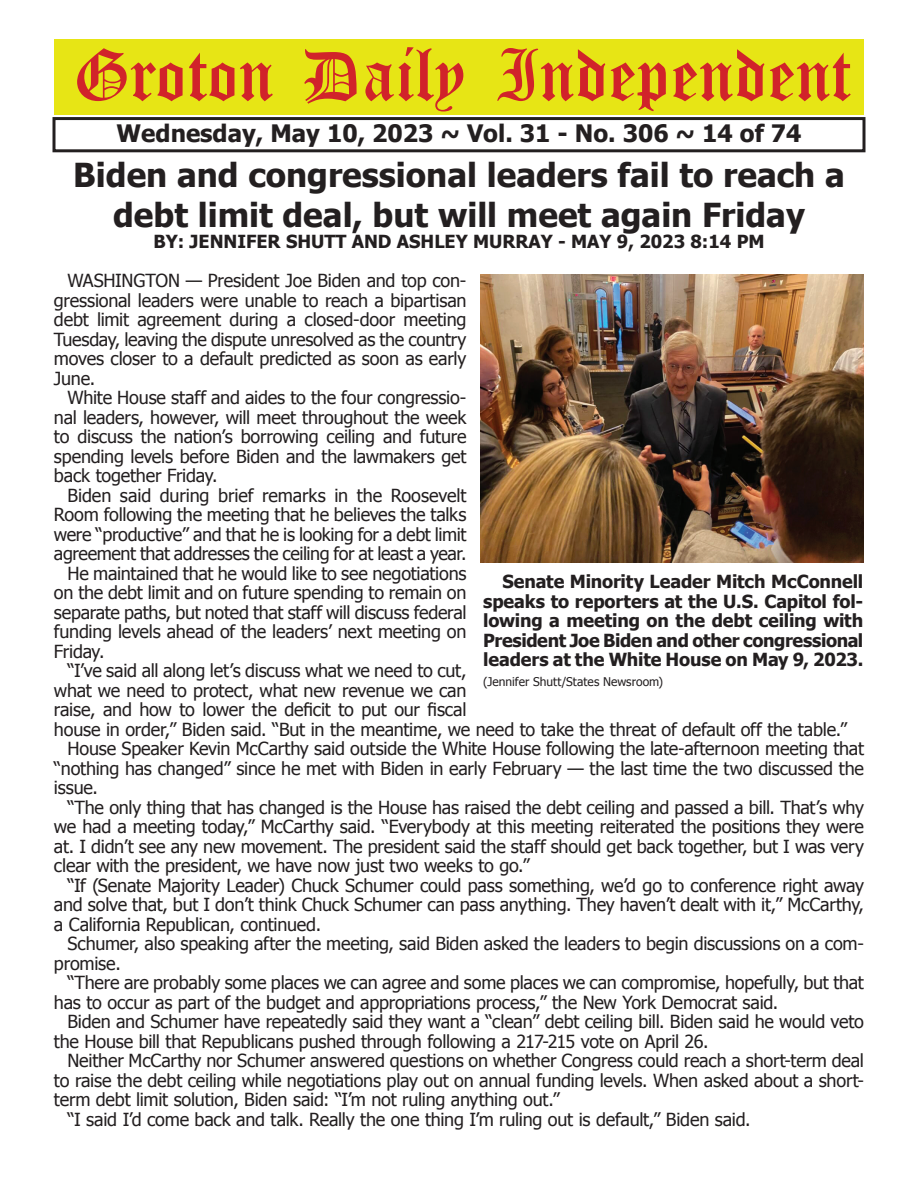
<style>
.page{position:relative;width:918px;height:1188px;background:#fff}
.page>*{position:absolute;margin:0;border:0;box-sizing:border-box;transform-origin:0 0}
.t1{font:54px "Old English Five";color:#d1232a}
.t2{font:700 33px/39.6px "Tahoma";color:#231f20;text-align:center}
.t3{font:700 24px "Tahoma";color:#231f20}
.t4{font:18px/19.5px "Tahoma";letter-spacing:-.01em;color:#231f20;text-align:justify}
.t5{font:700 18px/19.5px "Tahoma";letter-spacing:-.005em;color:#231f20;text-align:justify}
.t6{font:12px "Tahoma";letter-spacing:.005em;color:#231f20}
</style>
<div class="page">
<div style="left:52px;top:117px;width:814px;height:35px;border:3px solid #231f20"></div>
<div style="left:54px;top:40px;width:810px;height:75px;background:#e7e515"></div>
<img style="left:480px;top:274px;width:384px;height:288px">
<h1 class="t1" style="left:73px;top:50px;width:779px">Groton Daily Independent</h1>
<h3 class="t3" style="left:117px;top:116px;width:686px">Wednesday, May 10, 2023 ~ Vol. 31 - No. 306 ~ 14 of 74</h3>
<h2 class="t2" style="left:73px;top:153px;width:773px">Biden and congressional leaders fail to reach a debt limit deal, but will meet again Friday</h2>
<p class="t5" style="left:153px;top:231px;width:613px">BY: JENNIFER SHUTT AND ASHLEY MURRAY - MAY 9, 2023 8:14 PM</p>
<p class="t4" style="left:54px;top:270px;width:414px;text-indent:13px">WASHINGTON — President Joe Biden and top con&shy;gressional leaders were unable to reach a bipartisan debt limit agreement during a closed-door meeting Tuesday, leaving the dispute unresolved as the country moves closer to a default predicted as soon as early June.</p>
<p class="t4" style="left:54px;top:387px;width:414px;text-indent:14px">White House staff and aides to the four congressio&shy;nal leaders, however, will meet throughout the week to discuss the nation’s borrowing ceiling and future spending levels before Biden and the lawmakers get back together Friday.</p>
<p class="t4" style="left:67px;top:485px;width:400px">Biden said during brief remarks in the Roosevelt</p>
<p class="t4" style="left:54px;top:504px;width:414px">Room following the meeting that he believes the talks</p>
<p class="t4" style="left:54px;top:524px;width:414px">were “productive” and that he is looking for a debt limit</p>
<p class="t4" style="left:54px;top:543px;width:414px">agreement that addresses the ceiling for at least a year.</p>
<p class="t4" style="left:67px;top:563px;width:401px">He maintained that he would like to see negotiations</p>
<p class="t4" style="left:54px;top:582px;width:414px">on the debt limit and on future spending to remain on</p>
<p class="t4" style="left:54px;top:602px;width:414px">separate paths, but noted that staff will discuss federal</p>
<p class="t4" style="left:54px;top:621px;width:414px">funding levels ahead of the leaders’ next meeting on</p>
<p class="t4" style="left:54px;top:641px;width:52px">Friday.</p>
<p class="t4" style="left:67px;top:660px;width:400px">“I’ve said all along let’s discuss what we need to cut,</p>
<p class="t4" style="left:54px;top:680px;width:414px">what we need to protect, what new revenue we can</p>
<p class="t4" style="left:54px;top:699px;width:414px">raise, and how to lower the deficit to put our fiscal</p>
<p class="t4" style="left:54px;top:719px;width:795px">house in order,” Biden said. “But in the meantime, we need to take the threat of default off the table.”</p>
<p class="t4" style="left:67px;top:738px;width:798px">House Speaker Kevin McCarthy said outside the White House following the late-afternoon meeting that</p>
<p class="t4" style="left:54px;top:758px;width:811px">“nothing has changed” since he met with Biden in early February — the last time the two discussed the</p>
<p class="t4" style="left:54px;top:777px;width:46px">issue.</p>
<p class="t4" style="left:67px;top:797px;width:798px">“The only thing that has changed is the House has raised the debt ceiling and passed a bill. That’s why</p>
<p class="t4" style="left:54px;top:816px;width:812px">we had a meeting today,” McCarthy said. “Everybody at this meeting reiterated the positions they were</p>
<p class="t4" style="left:54px;top:836px;width:812px">at. I didn’t see any new movement. The president said the staff should get back together, but I was very</p>
<p class="t4" style="left:54px;top:855px;width:477px">clear with the president, we have now just two weeks to go.”</p>
<p class="t4" style="left:67px;top:875px;width:798px">“If (Senate Majority Leader) Chuck Schumer could pass something, we’d go to conference right away</p>
<p class="t4" style="left:54px;top:894px;width:812px">and solve that, but I don’t think Chuck Schumer can pass anything. They haven’t dealt with it,” McCarthy,</p>
<p class="t4" style="left:54px;top:914px;width:269px">a California Republican, continued.</p>
<p class="t4" style="left:67px;top:933px;width:798px">Schumer, also speaking after the meeting, said Biden asked the leaders to begin discussions on a com-</p>
<p class="t4" style="left:54px;top:953px;width:68px">promise.</p>
<p class="t4" style="left:67px;top:972px;width:798px">“There are probably some places we can agree and some places we can compromise, hopefully, but that</p>
<p class="t4" style="left:54px;top:992px;width:726px">has to occur as part of the budget and appropriations process,” the New York Democrat said.</p>
<p class="t4" style="left:67px;top:1011px;width:798px">Biden and Schumer have repeatedly said they want a “clean” debt ceiling bill. Biden said he would veto</p>
<p class="t4" style="left:54px;top:1031px;width:656px">the House bill that Republicans pushed through following a 217-215 vote on April 26.</p>
<p class="t4" style="left:67px;top:1050px;width:798px">Neither McCarthy nor Schumer answered questions on whether Congress could reach a short-term deal</p>
<p class="t4" style="left:54px;top:1070px;width:811px">to raise the debt ceiling while negotiations play out on annual funding levels. When asked about a short-</p>
<p class="t4" style="left:54px;top:1089px;width:507px">term debt limit solution, Biden said: “I’m not ruling anything out.”</p>
<p class="t4" style="left:67px;top:1109px;width:685px">“I said I’d come back and talk. Really the one thing I’m ruling out is default,” Biden said.</p>
<p class="t5" style="left:483px;top:571px;width:382px;text-indent:19px">Senate Minority Leader Mitch McConnell speaks to reporters at the U.S. Capitol fol&shy;lowing a meeting on the debt ceiling with President Joe Biden and other congressional leaders at the White House on May 9, 2023.</p>
<p class="t6" style="left:483px;top:673px;width:181px">(Jennifer Shutt/States Newsroom)</p>
</div>
